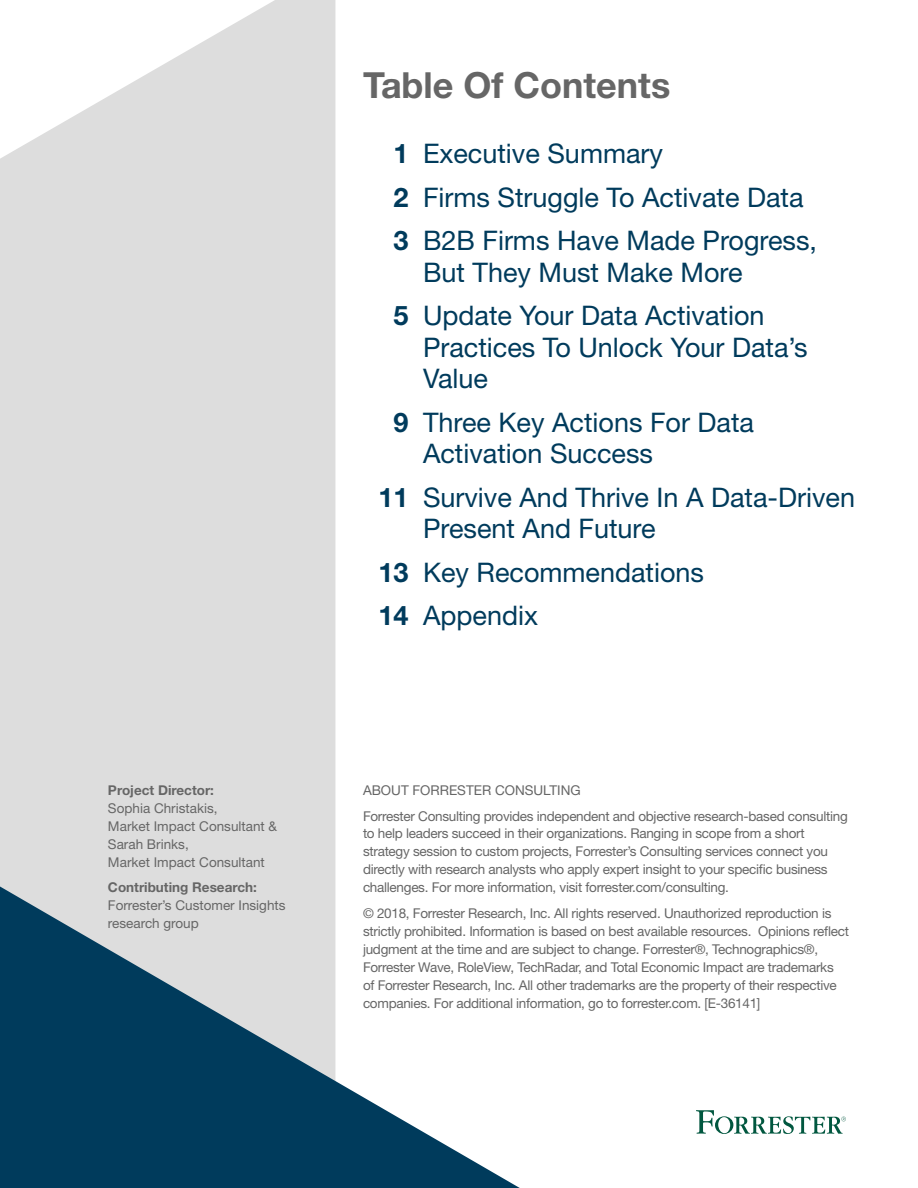
<style>
.page{position:relative;width:918px;height:1188px;background:#fff}
.page>*{position:absolute;margin:0;border:0;box-sizing:border-box;transform-origin:0 0}
.t1{font:700 36px "Helvetica Neue LT Std";color:#666}
.t2{font:27px/43.5px "Helvetica Neue LT Std";color:#003b5c}
.t3{font:700 27px/43.5px "Helvetica Neue LT Std";color:#003b5c;text-align:justify}
.t4{font:13.5px/18px "Helvetica Neue LT Std";letter-spacing:-.02em;color:#666}
.t5{font:13.5px/18px "Helvetica Neue LT Std";color:#666}
.t6{font:700 13.5px "Helvetica Neue LT Std";color:#666}
</style>
<div class="page">
<svg style="left:696px;top:1110px;width:150px;height:24px"></svg>
<svg style="left:0;top:0;width:335px;height:886px;fill:#ddd"></svg>
<svg style="left:0;top:886px;width:520px;height:302px;fill:#003b5c"></svg>
<p class="t6" style="left:108px;top:782px;width:108px">Project Director:</p>
<p class="t5" style="left:108px;top:799px;width:171px">Sophia Christakis,<br>Market Impact Consultant &amp;<br>Sarah Brinks,<br>Market Impact Consultant</p>
<p class="t6" style="left:108px;top:879px;width:150px">Contributing Research:</p>
<p class="t5" style="left:108px;top:896px;width:179px">Forrester’s Customer Insights research group</p>
<h1 class="t1" style="left:363px;top:63px;width:309px">Table Of Contents</h1>
<h2 class="t3" style="left:394px;top:131px;width:17px">1<br>2<br>3</h2>
<h2 class="t3" style="left:394px;top:293px;width:17px">5</h2>
<h2 class="t3" style="left:394px;top:400px;width:17px">9</h2>
<h2 class="t3" style="left:379px;top:475px;width:32px">11</h2>
<h2 class="t3" style="left:379px;top:550px;width:32px">13<br>14</h2>
<h2 class="t2" style="left:423px;top:132px;width:396px">Executive Summary<br>Firms Struggle To Activate Data<br>B2B Firms Have Made Progress,</h2>
<h2 class="t2" style="left:423px;top:250px;width:343px">But They Must Make More<br>Update Your Data Activation</h2>
<h2 class="t2" style="left:423px;top:331px;width:386px;line-height:31.5px">Practices To Unlock Your Data’s<br>Value</h2>
<h2 class="t2" style="left:423px;top:406px;width:333px;line-height:31.5px">Three Key Actions For Data<br>Activation Success</h2>
<h2 class="t2" style="left:423px;top:481px;width:434px;line-height:31.5px">Survive And Thrive In A Data-Driven<br>Present And Future</h2>
<h2 class="t2" style="left:423px;top:550px;width:283px">Key Recommendations<br>Appendix</h2>
<p class="t4" style="left:363px;top:777px;width:486px;line-height:25.5px">ABOUT FORRESTER CONSULTING<br>Forrester Consulting provides independent and objective research-based consulting</p>
<p class="t4" style="left:363px;top:825px;width:466px">to help leaders succeed in their organizations. Ranging in scope from a short strategy session to custom projects, Forrester’s Consulting services connect you directly with research analysts who apply expert insight to your specific business challenges. For more information, visit forrester.com/consulting.</p>
<p class="t4" style="left:363px;top:904px;width:488px">© 2018, Forrester Research, Inc. All rights reserved. Unauthorized reproduction is strictly prohibited. Information is based on best available resources. Opinions reflect judgment at the time and are subject to change. Forrester®, Technographics®, Forrester Wave, RoleView, TechRadar, and Total Economic Impact are trademarks<br>of Forrester Research, Inc. All other trademarks are the property of their respective companies. For additional information, go to forrester.com. [E-36141]</p>
</div>
